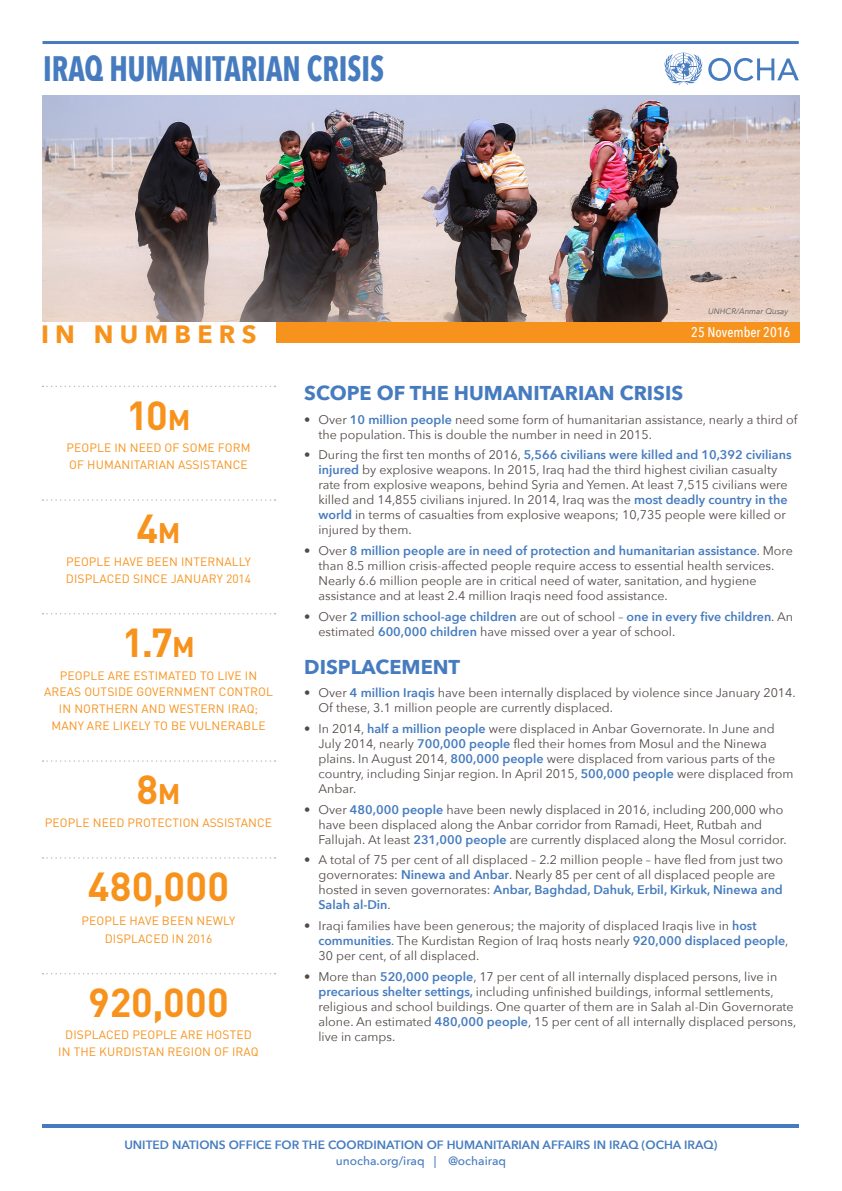
<style>
.page{position:relative;width:842px;height:1191px;background:#fff}
.page>*{position:absolute;margin:0;border:0;box-sizing:border-box;transform-origin:0 0}
.Number{font:700 40px "DIN Pro";letter-spacing:.005em;color:#f7931d}
.t1{font:700 35.3px "Avenir Next Condensed";color:#467cbf;scale:.86 1}
.Number-2{font:700 28px "DIN Pro";color:#f7931d}
.t2{font:700 25px "Avenir Next";letter-spacing:.25em;color:#f7931d}
.Heading_1{font:700 20px "Avenir Next";color:#467cbf}
.t3{font:500 14px "Avenir Next Condensed";color:#fff}
.t4{font:12.5px/15px "Avenir Next";color:#524a47}
.t5{font:600 12.5px "Avenir Next";color:#467cbf}
.Text_under_number{font:12px/16.8px "DIN Pro";letter-spacing:.01em;color:#f7931d;text-align:center}
.t6{font:600 12px "Avenir Next";color:#467cbf}
.t7{font:500 12px "Avenir Next";color:#467cbf}
.t8{font:italic 8px "Avenir Next";color:#57585a}
.s1{font-size:40px}
.s2{font-weight:600;color:#467cbf}
.s3{font-weight:400;color:#524a47}
</style>
<div class="page">
<img style="left:43px;top:95px;width:756px;height:227px">
<hr style="left:43px;top:1124px;width:756px;height:3px;background:#467cbf">
<svg style="left:708px;top:58px;width:91px;height:23px"></svg>
<svg style="left:664px;top:53px;width:38px;height:32px"></svg>
<hr style="left:43px;top:41px;width:756px;height:3px;background:#467cbf">
<div style="left:275px;top:322px;width:524px;height:20px;background:#f7931d"></div>
<svg style="left:43px;top:386px;width:232px;height:1px"></svg>
<svg style="left:43px;top:499px;width:232px;height:2px"></svg>
<svg style="left:43px;top:613px;width:232px;height:1px"></svg>
<svg style="left:43px;top:760px;width:232px;height:2px"></svg>
<svg style="left:43px;top:857px;width:232px;height:1px"></svg>
<svg style="left:43px;top:973px;width:232px;height:1px"></svg>
<h2 class="t1" style="left:43px;top:47px;width:398px">IRAQ HUMANITARIAN CRISIS</h2>
<p class="t8" style="left:708px;top:304px;width:82px">UNHCR/Anmar Qusay</p>
<h3 class="t2" style="left:94px;top:313px;width:164px">NUMBERS</h3>
<h3 class="t2" style="left:41px;top:313px;width:35px">IN</h3>
<p class="t3" style="left:691px;top:323px;width:100px">25 November 2016</p>
<p class="Number" style="left:126px;top:388px;width:43px">10</p>
<p class="Text_under_number" style="left:67px;top:439px;width:185px;text-align:left">PEOPLE IN NEED OF SOME FORM<br>OF HUMANITARIAN ASSISTANCE</p>
<p class="Number-2" style="left:168px;top:400px;width:24px">M</p>
<p class="Number-2" style="left:136px;top:514px;width:46px">M<span class="s1">4</span></p>
<p class="Text_under_number" style="left:66px;top:552px;width:187px;text-align:left">PEOPLE HAVE BEEN INTERNALLY<br>DISPLACED SINCE JANUARY 2014</p>
<p class="Number" style="left:122px;top:615px;width:52px">1.7</p>
<p class="Text_under_number" style="left:44px;top:666px;width:230px">PEOPLE ARE ESTIMATED TO LIVE IN<br>AREAS OUTSIDE GOVERNMENT CONTROL<br>IN NORTHERN AND WESTERN IRAQ;<br>MANY ARE LIKELY TO BE VULNERABLE</p>
<p class="Number-2" style="left:172px;top:628px;width:24px">M</p>
<p class="Number-2" style="left:136px;top:775px;width:46px">M<span class="s1">8</span></p>
<p class="Text_under_number" style="left:45px;top:813px;width:229px">PEOPLE NEED PROTECTION ASSISTANCE</p>
<p class="Number" style="left:88px;top:859px;width:143px">480,000</p>
<p class="Text_under_number" style="left:82px;top:911px;width:155px;line-height:17.9px">PEOPLE HAVE BEEN NEWLY<br>DISPLACED IN 2016</p>
<p class="Number" style="left:88px;top:975px;width:142px">920,000</p>
<p class="Text_under_number" style="left:58px;top:1026px;width:202px">DISPLACED PEOPLE ARE HOSTED<br>IN THE KURDISTAN REGION OF IRAQ</p>
<p class="Heading_1" style="left:304px;top:376px;width:380px">SCOPE OF THE HUMANITARIAN CRISIS</p>
<p class="t4" style="left:318px;top:411px;width:481px">Over <span class="s2">10 million people</span> need some form of humanitarian assistance, nearly a third of</p>
<p class="t4" style="left:304px;top:411px;width:8px">•</p>
<p class="t4" style="left:304px;top:447px;width:8px">•</p>
<p class="t4" style="left:304px;top:542px;width:8px">•</p>
<p class="t4" style="left:304px;top:608px;width:8px">•</p>
<p class="t4" style="left:318px;top:426px;width:335px">the population. This is double the number in need in 2015.</p>
<p class="t5" style="left:318px;top:444px;width:475px"><span class="s3">During the first ten months of 2016,</span> 5,566 civilians were killed and 10,392 civilians</p>
<p class="t4" style="left:318px;top:462px;width:471px"><span class="s2">injured</span> by explosive weapons. In 2015, Iraq had the third highest civilian casualty rate from explosive weapons, behind Syria and Yemen. At least 7,515 civilians were killed and 14,855 civilians injured. In 2014, Iraq was the <span class="s2">most deadly country in the world</span> in terms of casualties from explosive weapons; 10,735 people were killed or injured by them.</p>
<p class="t5" style="left:318px;top:540px;width:476px"><span class="s3">Over</span> 8 million people are in need of protection and humanitarian assistance<span class="s3">. More</span></p>
<p class="t4" style="left:318px;top:557px;width:457px">than 8.5 million crisis-affected people require access to essential health services.<br>Nearly 6.6 million people are in critical need of water, sanitation, and hygiene assistance and at least 2.4 million Iraqis need food assistance.</p>
<p class="t5" style="left:318px;top:605px;width:476px"><span class="s3">Over</span> 2 million school-age children <span class="s3">are out of school –</span> one in every five children<span class="s3">. An</span></p>
<p class="t4" style="left:318px;top:623px;width:358px">estimated <span class="s2">600,000 children</span> have missed over a year of school.</p>
<p class="Heading_1" style="left:304px;top:649px;width:157px">DISPLACEMENT</p>
<p class="t4" style="left:318px;top:685px;width:479px">Over <span class="s2">4 million Iraqis</span> have been internally displaced by violence since January 2014.</p>
<p class="t4" style="left:304px;top:685px;width:8px">•</p>
<p class="t4" style="left:304px;top:720px;width:8px">•</p>
<p class="t4" style="left:304px;top:801px;width:8px">•</p>
<p class="t4" style="left:304px;top:852px;width:8px">•</p>
<p class="t4" style="left:304px;top:917px;width:8px">•</p>
<p class="t4" style="left:304px;top:968px;width:8px">•</p>
<p class="t4" style="left:318px;top:700px;width:296px">Of these, 3.1 million people are currently displaced.</p>
<p class="t4" style="left:318px;top:720px;width:458px">In 2014, <span class="s2">half a million people</span> were displaced in Anbar Governorate. In June and</p>
<p class="t4" style="left:318px;top:735px;width:477px">July 2014, nearly <span class="s2">700,000 people</span> fled their homes from Mosul and the Ninewa plains. In August 2014, <span class="s2">800,000 people</span> were displaced from various parts of the country, including Sinjar region. In April 2015, <span class="s2">500,000 people</span> were displaced from Anbar.</p>
<p class="t4" style="left:318px;top:801px;width:466px">Over <span class="s2">480,000 people</span> have been newly displaced in 2016, including 200,000 who</p>
<p class="t4" style="left:318px;top:816px;width:470px">have been displaced along the Anbar corridor from Ramadi, Heet, Rutbah and<br>Fallujah. At least <span class="s2">231,000 people</span> are currently displaced along the Mosul corridor.</p>
<p class="t4" style="left:318px;top:852px;width:466px">A total of 75 per cent of all displaced – 2.2 million people – have fled from just two</p>
<p class="t4" style="left:318px;top:867px;width:466px">governorates: <span class="s2">Ninewa and Anbar</span>. Nearly 85 per cent of all displaced people are hosted in seven governorates: <span class="s2">Anbar, Baghdad, Dahuk, Erbil, Kirkuk, Ninewa and<br>Salah al-Din</span>.</p>
<p class="t4" style="left:318px;top:917px;width:440px">Iraqi families have been generous; the majority of displaced Iraqis live in <span class="s2">host</span></p>
<p class="t4" style="left:318px;top:932px;width:471px"><span class="s2">communities</span>. The Kurdistan Region of Iraq hosts nearly <span class="s2">920,000 displaced people</span>,<br>30 per cent, of all displaced.</p>
<p class="t4" style="left:318px;top:968px;width:460px">More than <span class="s2">520,000 people</span>, 17 per cent of all internally displaced persons, live in</p>
<p class="t4" style="left:318px;top:983px;width:479px"><span class="s2">precarious shelter settings,</span> including unfinished buildings, informal settlements, religious and school buildings. One quarter of them are in Salah al-Din Governorate alone. An estimated <span class="s2">480,000 people</span>, 15 per cent of all internally displaced persons, live in camps.</p>
<p class="t6" style="left:124px;top:1134px;width:595px">UNITED NATIONS OFFICE FOR THE COORDINATION OF HUMANITARIAN AFFAIRS IN IRAQ (OCHA IRAQ(</p>
<p class="t7" style="left:434px;top:1150px;width:74px">| @ochairaq</p>
<p class="t7" style="left:336px;top:1150px;width:90px">unocha.org/iraq</p>
</div>
